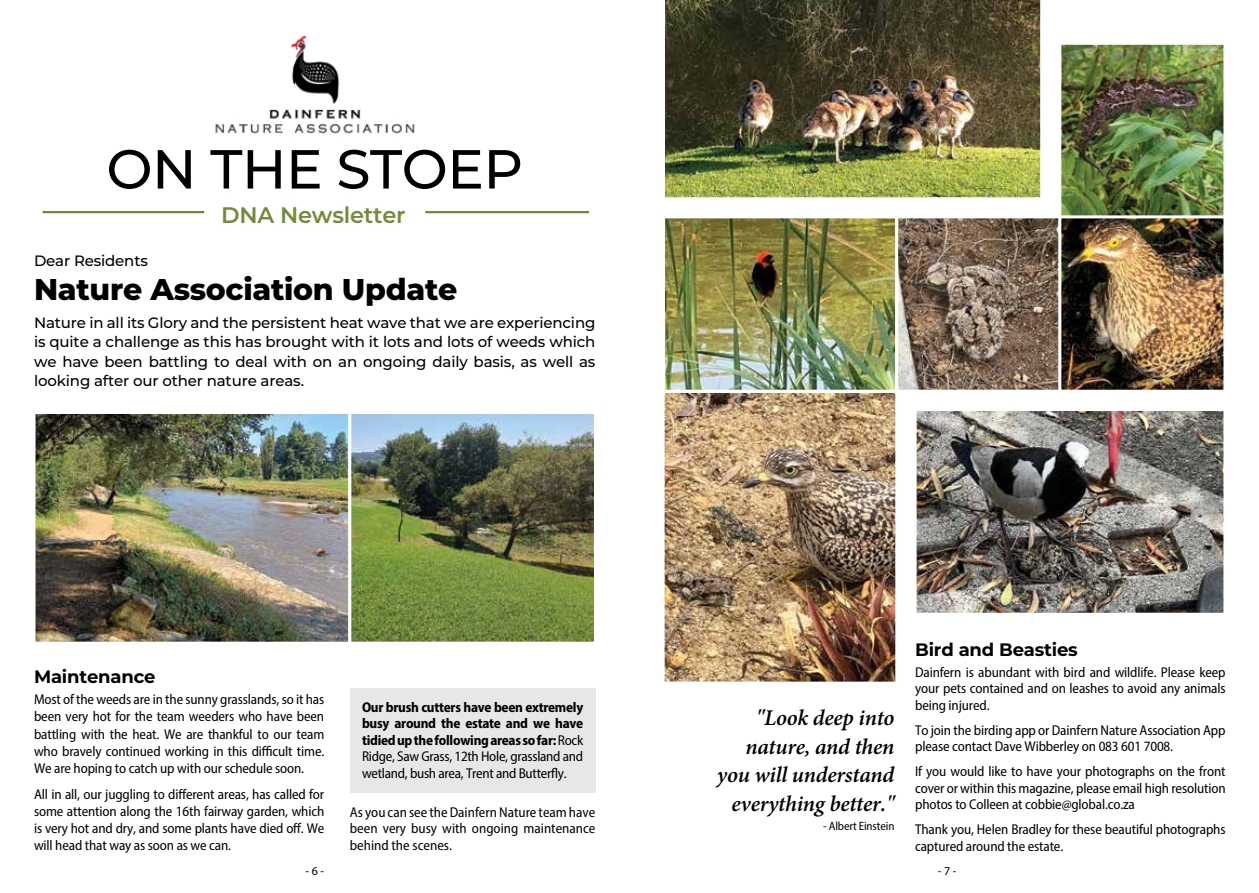
<style>
.page{position:relative;width:1259px;height:893px;background:#fff}
.page>*{position:absolute;margin:0;border:0;box-sizing:border-box;transform-origin:0 0}
.t1{font:500 54.9px "Montserrat";letter-spacing:-.01em;color:#000}
.t2{font:800 30px "Montserrat";letter-spacing:-.01em;color:#000}
.t3{font:italic 600 22.5px/28.5px "Minion Pro";letter-spacing:-.01em;color:#000;text-align:right}
.t4{font:600 22.5px "Montserrat";letter-spacing:-.01em;color:#708b3a}
.t5{font:700 18px "Montserrat";letter-spacing:-.01em;color:#000}
.t6{font:500 15px/19.5px "Montserrat";letter-spacing:-.01em;color:#000;text-align:justify}
.t7{font:semi-condensed 14.25px/16.5px "Myriad Pro";letter-spacing:-.01em;color:#000;text-align:justify}
.t8{font:700 semi-condensed 14.25px/16.5px "Myriad Pro";letter-spacing:-.02em;color:#000;text-align:justify}
.t9{font:semi-condensed 12px "Myriad Pro";letter-spacing:-.01em;color:#000}
.t10{font:12px "Myriad Pro";color:#000}
.s1{font-weight:400}
</style>
<div class="page">
<img style="left:917px;top:412px;width:305px;height:200px">
<div style="left:913px;top:408px;width:313px;height:208px;border:3px solid #fff"></div>
<div style="left:350px;top:689px;width:245px;height:104px;background:#e6e7e8"></div>
<hr style="left:43px;top:211px;width:161px;height:2px;background:#708b3a">
<hr style="left:425px;top:211px;width:164px;height:2px;background:#708b3a">
<img style="left:215px;top:35px;width:200px;height:99px">
<img style="left:37px;top:415px;width:556px;height:226px">
<div style="left:33px;top:411px;width:318px;height:234px;border:3px solid #fff"></div>
<div style="left:348px;top:411px;width:249px;height:234px;border:3px solid #fff"></div>
<img style="left:665px;top:0;width:376px;height:198px">
<img style="left:665px;top:219px;width:229px;height:462px">
<div style="left:661px;top:390px;width:237px;height:295px;border:3px solid #fff"></div>
<div style="left:662px;top:215px;width:236px;height:178px;border:3px solid #fff"></div>
<img style="left:1062px;top:46px;width:160px;height:169px">
<div style="left:1058px;top:42px;width:168px;height:177px;border:3px solid #fff"></div>
<img style="left:899px;top:219px;width:323px;height:170px">
<div style="left:895px;top:215px;width:166px;height:178px;border:3px solid #fff"></div>
<div style="left:1058px;top:215px;width:168px;height:178px;border:3px solid #fff"></div>
<h1 class="t1" style="left:106px;top:131px;width:418px">ON THE STOEP</h1>
<h3 class="t4" style="left:221px;top:199px;width:186px">DNA Newsletter</h3>
<p class="t6" style="left:34px;top:251px;width:115px">Dear Residents</p>
<h2 class="t2" style="left:34px;top:268px;width:425px">Nature Association Update</h2>
<p class="t6" style="left:34px;top:312px;width:563px">Nature in all its Glory and the persistent heat wave that we are experiencing is quite a challenge as this has brought with it lots and lots of weeds which we have been battling to deal with on an ongoing daily basis, as well as looking after our other nature areas.</p>
<p class="t5" style="left:34px;top:663px;width:123px">Maintenance</p>
<p class="t7" style="left:34px;top:691px;width:292px;line-height:17.1px">Most of the weeds are in the sunny grasslands, so it has been very hot for the team weeders who have been battling with the heat. We are thankful to our team who bravely continued working in this difficult time.<br>We are hoping to catch up with our schedule soon.</p>
<p class="t7" style="left:34px;top:785px;width:292px;line-height:17.1px">All in all, our juggling to different areas, has called for some attention along the 16th fairway garden, which is very hot and dry, and some plants have died off. We will head that way as soon as we can.</p>
<p class="t8" style="left:362px;top:698px;width:223px">Our brush cutters have been extremely busy around the estate and we have tidied up the following areas so far: <span class="s1">Rock Ridge, Saw Grass, 12th Hole, grassland and wetland, bush area, Trent and Butterfly.</span></p>
<p class="t7" style="left:350px;top:804px;width:247px">As you can see the Dainfern Nature team have been very busy with ongoing maintenance behind the scenes.</p>
<h3 class="t3" style="left:717px;top:704px;width:179px">"Look deep into nature, and then you will understand everything better."</h3>
<p class="t9" style="left:823px;top:819px;width:73px">- Albert Einstein</p>
<p class="t5" style="left:915px;top:637px;width:164px">Bird and Beasties</p>
<p class="t7" style="left:915px;top:664px;width:312px">Dainfern is abundant with bird and wildlife. Please keep your pets contained and on leashes to avoid any animals being injured.</p>
<p class="t7" style="left:915px;top:722px;width:312px">To join the birding app or Dainfern Nature Association App please contact Dave Wibberley on 083 601 7008.</p>
<p class="t7" style="left:915px;top:763px;width:312px">If you would like to have your photographs on the front cover or within this magazine, please email high resolution photos to Colleen at cobbie@global.co.za</p>
<p class="t7" style="left:915px;top:821px;width:312px">Thank you, Helen Bradley for these beautiful photographs captured around the estate.</p>
<p class="t10" style="left:305px;top:864px;width:20px">- 6 -</p>
<p class="t10" style="left:937px;top:864px;width:20px">- 7 -</p>
</div>
